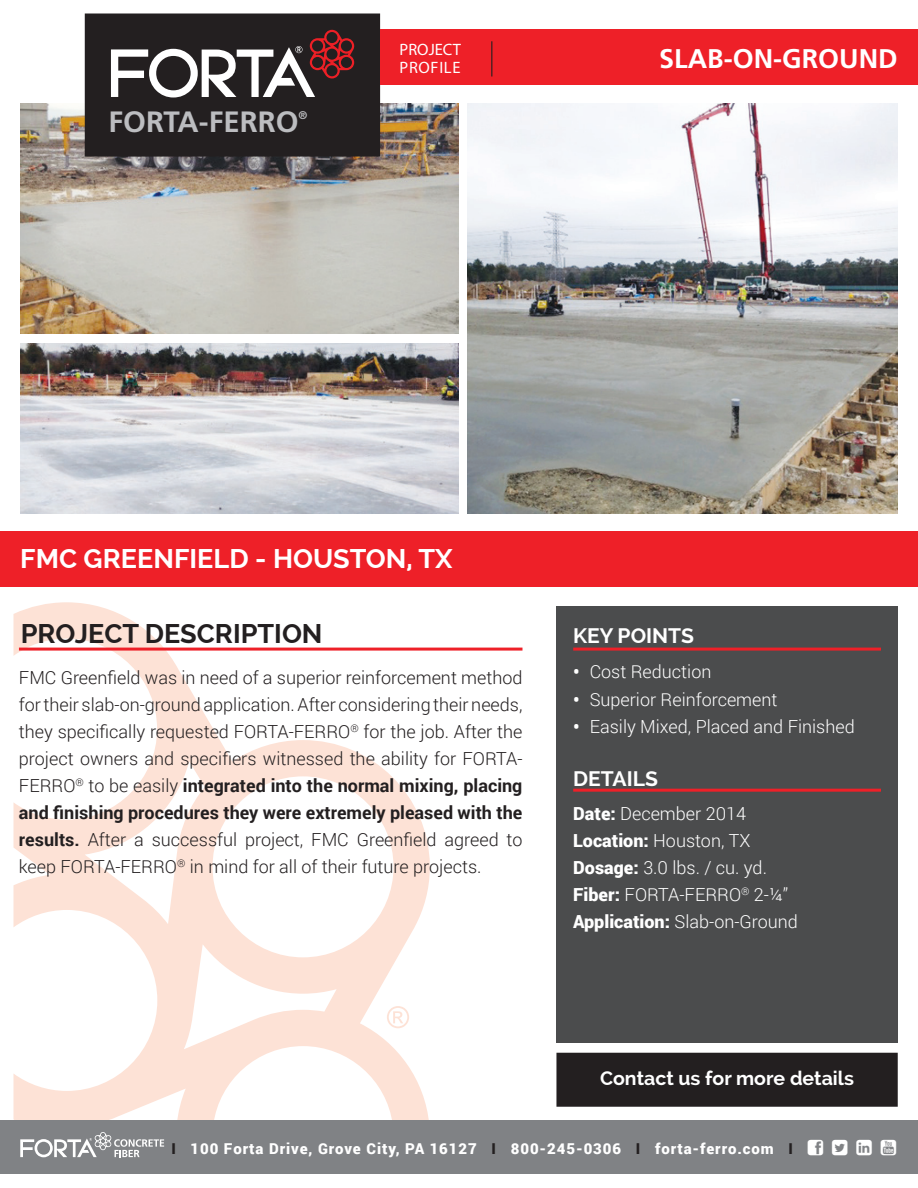
<style>
.page{position:relative;width:918px;height:1188px;background:#fff}
.page>*{position:absolute;margin:0;border:0;box-sizing:border-box;transform-origin:0 0}
.t1{font:700 29.4px "Frutiger";color:#bcbdc0}
.t2{font:700 27px "Raleway";color:#fff}
.t3{font:700 27px "Raleway";color:#231f20}
.t4{font:700 27px "Frutiger";color:#fff}
.t5{font:700 21px "Raleway";color:#fff}
.t6{font:700 19.5px "Raleway";color:#fff}
.t7{font:300 18px/27px "Roboto";color:#231f20;text-align:justify}
.t8{font:300 18px/27px "Roboto";color:#fff}
.t9{font:16.5px/18px "Myriad Pro";letter-spacing:.035em;color:#fff}
.t10{font:900 15px "Roboto";letter-spacing:.06em;color:#fff}
.t11{font:700 11.1px "Frutiger";color:#bcbdc0}
.s1{font-weight:700}
.s2{font-weight:900}
.s3{color:#231f20}
</style>
<div class="page">
<img style="left:468px;top:104px;width:430px;height:409px">
<img style="left:20px;top:104px;width:439px;height:230px">
<img style="left:20px;top:343px;width:439px;height:170px">
<div style="left:86px;top:14px;width:293px;height:142px;background:#231f20"></div>
<div style="left:85px;top:14px;width:295px;height:143px;border:2px solid #231f20"></div>
<svg style="left:14px;top:602px;width:416px;height:518px"></svg>
<svg style="left:387px;top:1006px;width:22px;height:22px"></svg>
<div style="left:556px;top:606px;width:342px;height:436px;background:#4b4c4d"></div>
<div style="left:0;top:531px;width:918px;height:56px;background:#ee2028"></div>
<div style="left:0;top:1120px;width:918px;height:54px;background:#808285"></div>
<svg style="left:20px;top:1132px;width:144px;height:25px"></svg>
<svg style="left:111px;top:30px;width:243px;height:68px"></svg>
<div style="left:380px;top:29px;width:538px;height:56px;background:#ee2028"></div>
<hr style="left:491px;top:41px;width:1px;height:36px;background:#231f20">
<div style="left:557px;top:1053px;width:340px;height:53px;background:#231f20"></div>
<div style="left:556px;top:1053px;width:342px;height:54px;border:2px solid #231f20"></div>
<hr style="left:19px;top:648px;width:503px;height:3px;background:#ee2028">
<hr style="left:573px;top:648px;width:308px;height:3px;background:#ee2028">
<hr style="left:573px;top:789px;width:308px;height:3px;background:#ee2028">
<h1 class="t1" style="left:109px;top:104px;width:192px">FORTA-FERRO</h1>
<p class="t11" style="left:299px;top:109px;width:10px">®</p>
<p class="t9" style="left:400px;top:40px;width:63px">PROJECT<br>PROFILE</p>
<h2 class="t4" style="left:659px;top:43px;width:240px">SLAB-ON-GROUND</h2>
<h2 class="t2" style="left:20px;top:543px;width:434px">FMC GREENFIELD - HOUSTON, TX</h2>
<h2 class="t3" style="left:21px;top:618px;width:303px">PROJECT DESCRIPTION</h2>
<p class="t5" style="left:573px;top:624px;width:122px">KEY POINTS</p>
<p class="t8" style="left:573px;top:657px;width:140px"><span class="s1">•</span> Cost Reduction</p>
<p class="t8" style="left:573px;top:685px;width:206px"><span class="s1">•</span> Superior Reinforcement</p>
<p class="t8" style="left:573px;top:713px;width:283px"><span class="s1">•</span> Easily Mixed, Placed and Finished</p>
<p class="t5" style="left:573px;top:766px;width:86px">DETAILS</p>
<p class="t8" style="left:573px;top:800px;width:226px"><span class="s2">Date:</span> December 2014<br><span class="s2">Location:</span> Houston, TX<br><span class="s2">Dosage:</span> 3.0 lbs. / cu. yd.<br><span class="s2">Fiber:</span> FORTA-FERRO<sup>®</sup> 2-¼”<br><span class="s2">Application:</span> Slab-on-Ground</p>
<p class="t7" style="left:19px;top:664px;width:505px">FMC Greenfield was in need of a superior reinforcement method for their slab-on-ground application. After considering their needs, they specifically requested FORTA-FERRO<sup>®</sup> for the job. After the project owners and specifiers witnessed the ability for FORTA-FERRO<sup>®</sup> to be easily <span class="s1">integrated into the normal mixing, placing and finishing procedures they were extremely pleased with the results.</span> After a successful project, FMC Greenfield agreed to keep FORTA-FERRO<sup>®</sup> in mind for all of their future projects.</p>
<p class="t6" style="left:600px;top:1067px;width:255px">Contact us for more details</p>
<p class="t10" style="left:171px;top:1138px;width:623px"><span class="s3">I</span> 100 Forta Drive, Grove City, PA 16127 <span class="s3">I</span> 800-245-0306 <span class="s3">I</span> forta-ferro.com <span class="s3">I</span></p>
</div>
